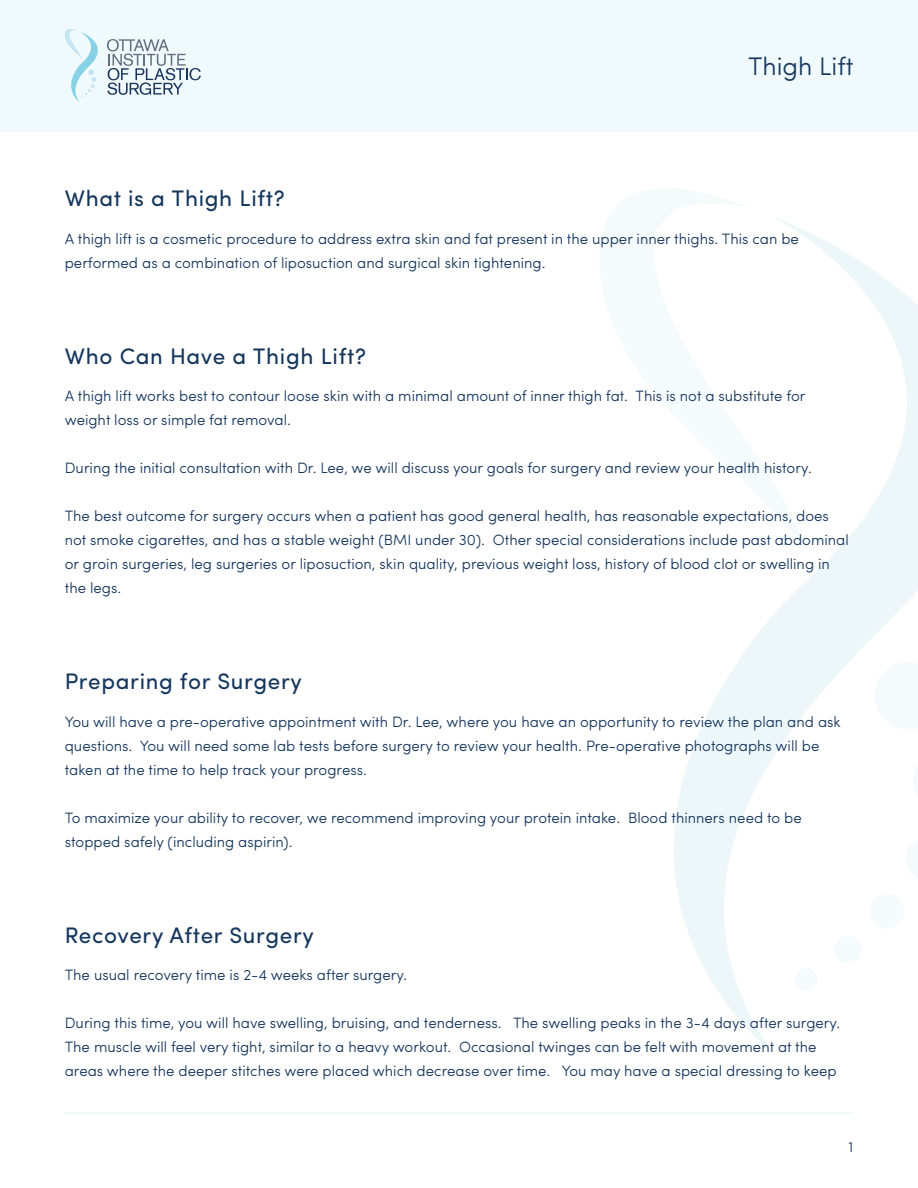
<style>
.page{position:relative;width:918px;height:1188px;background:#fff}
.page>*{position:absolute;margin:0;border:0;box-sizing:border-box;transform-origin:0 0}
.t1{font:300 25.5px "Sofia Pro";color:#15365d}
.t2{font:22.5px "Sofia Pro";letter-spacing:.03em;color:#15365d}
.t3{font:300 15px/24px "Sofia Pro";color:#15365d}
</style>
<div class="page">
<div style="left:0;top:0;width:918px;height:132px;background:#f0f9fb"></div>
<hr style="left:65px;top:1112px;width:788px;height:1px;background:#f0f9fb">
<svg style="left:65px;top:29px;width:136px;height:74px"></svg>
<svg style="left:674px;top:230px;width:244px;height:824px"></svg>
<svg style="left:674px;top:218px;width:130px;height:331px"></svg>
<h1 class="t1" style="left:748px;top:48px;width:107px">Thigh Lift</h1>
<h2 class="t2" style="left:65px;top:182px;width:222px">What is a Thigh Lift?</h2>
<p class="t3" style="left:65px;top:226px;width:736px">A thigh lift is a cosmetic procedure to address extra skin and fat present in the upper inner thighs. This can be performed as a combination of liposuction and surgical skin tightening.</p>
<h2 class="t2" style="left:65px;top:339px;width:303px">Who Can Have a Thigh Lift?</h2>
<p class="t3" style="left:65px;top:383px;width:742px">A thigh lift works best to contour loose skin with a minimal amount of inner thigh fat. This is not a substitute for weight loss or simple fat removal.</p>
<p class="t3" style="left:65px;top:455px;width:749px">During the initial consultation with Dr. Lee, we will discuss your goals for surgery and review your health history.</p>
<p class="t3" style="left:65px;top:503px;width:786px">The best outcome for surgery occurs when a patient has good general health, has reasonable expectations, does not smoke cigarettes, and has a stable weight (BMI under 30). Other special considerations include past abdominal or groin surgeries, leg surgeries or liposuction, skin quality, previous weight loss, history of blood clot or swelling in the legs.</p>
<h2 class="t2" style="left:65px;top:665px;width:239px">Preparing for Surgery</h2>
<p class="t3" style="left:65px;top:709px;width:778px">You will have a pre-operative appointment with Dr. Lee, where you have an opportunity to review the plan and ask questions. You will need some lab tests before surgery to review your health. Pre-operative photographs will be taken at the time to help track your progress.</p>
<p class="t3" style="left:65px;top:805px;width:739px">To maximize your ability to recover, we recommend improving your protein intake. Blood thinners need to be stopped safely (including aspirin).</p>
<h2 class="t2" style="left:65px;top:918px;width:251px">Recovery After Surgery</h2>
<p class="t3" style="left:65px;top:962px;width:344px">The usual recovery time is 2-4 weeks after surgery.</p>
<p class="t3" style="left:65px;top:1010px;width:777px">During this time, you will have swelling, bruising, and tenderness. The swelling peaks in the 3-4 days after surgery.<br>The muscle will feel very tight, similar to a heavy workout. Occasional twinges can be felt with movement at the areas where the deeper stitches were placed which decrease over time. You may have a special dressing to keep</p>
<p class="t3" style="left:848px;top:1134px;width:6px">1</p>
</div>
